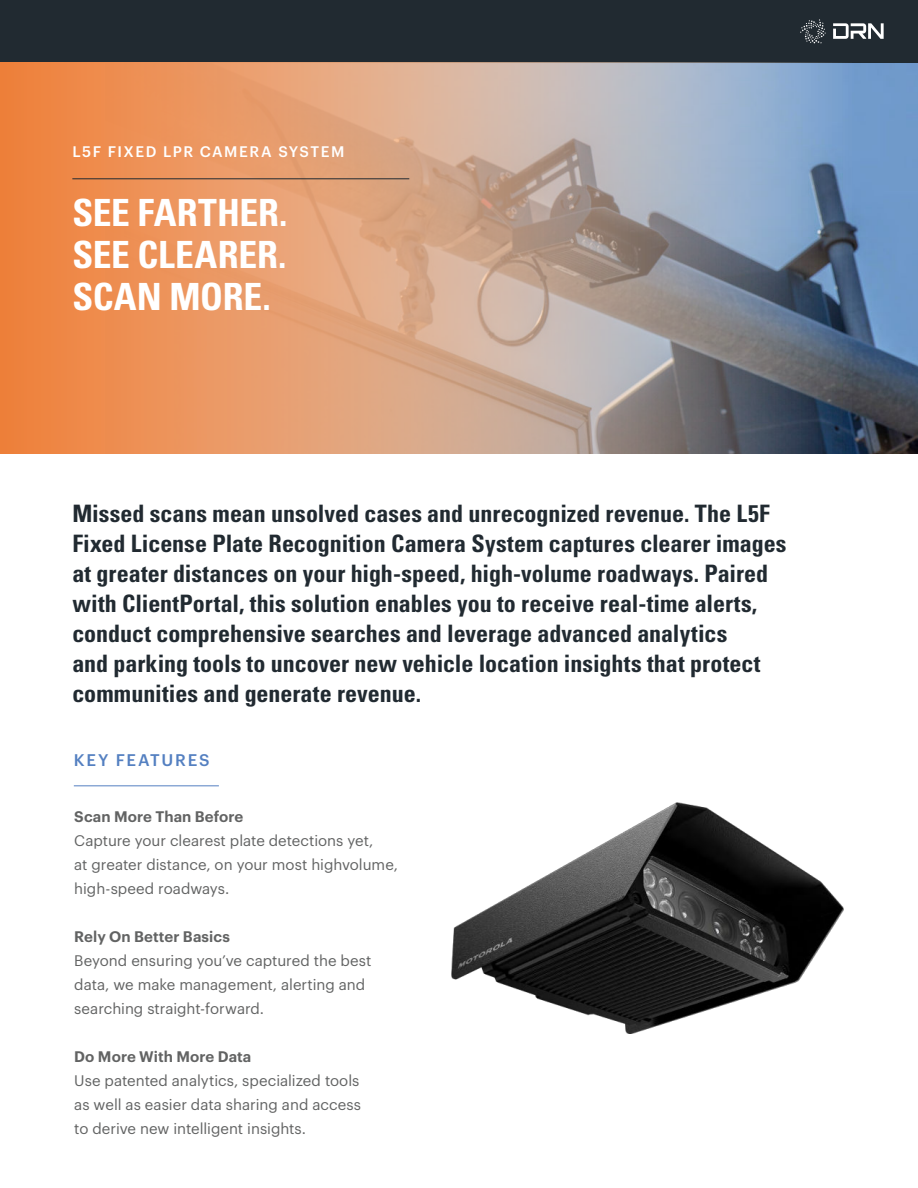
<style>
.page{position:relative;width:918px;height:1188px;background:#fff}
.page>*{position:absolute;margin:0;border:0;box-sizing:border-box;transform-origin:0 0}
.t1{font:700 condensed 37.5px/42px "Univers";letter-spacing:-.005em;color:#fff;text-align:justify}
.t2{font:700 condensed 24px/30px "Univers";color:#212a31}
.t3{font:500 16.5px "Graphik";letter-spacing:.105em;color:#5480c1}
.t4{font:15px/24px "Graphik";color:#626363}
.t5{font:600 15px "Graphik";letter-spacing:.005em;color:#626363}
.t6{font:500 15px "Graphik";letter-spacing:.1em;color:#fff}
</style>
<div class="page">
<img style="left:851px;top:63px;width:67px;height:391px">
<div style="left:0;top:0;width:918px;height:63px;background:#212a31"></div>
<svg style="left:800px;top:19px;width:26px;height:24px"></svg>
<svg style="left:833px;top:23px;width:51px;height:16px"></svg>
<svg style="left:0;top:63px;width:851px;height:391px;background:#c39880"></svg>
<hr style="left:72px;top:178px;width:337px;height:1px;background:#212a31">
<hr style="left:74px;top:785px;width:145px;height:1px;background:#5480c1">
<img style="left:452px;top:802px;width:391px;height:232px">
<p class="t6" style="left:72px;top:146px;width:274px">L5F FIXED LPR CAMERA SYSTEM</p>
<h1 class="t1" style="left:72px;top:196px;width:217px">SEE FARTHER.<br>SEE CLEARER.<br>SCAN MORE.</h1>
<p class="t2" style="left:72px;top:501px;width:716px">Missed scans mean unsolved cases and unrecognized revenue. The L5F Fixed License Plate Recognition Camera System captures clearer images at greater distances on your high-speed, high-volume roadways. Paired with ClientPortal, this solution enables you to receive real-time alerts, conduct comprehensive searches and leverage advanced analytics<br>and parking tools to uncover new vehicle location insights that protect communities and generate revenue.</p>
<p class="t3" style="left:74px;top:754px;width:137px">KEY FEATURES</p>
<p class="t5" style="left:74px;top:810px;width:171px">Scan More Than Before</p>
<p class="t4" style="left:74px;top:829px;width:325px">Capture your clearest plate detections yet,<br>at greater distance, on your most highvolume, high-speed roadways.</p>
<p class="t5" style="left:74px;top:930px;width:157px">Rely On Better Basics</p>
<p class="t4" style="left:74px;top:949px;width:299px">Beyond ensuring you’ve captured the best data, we make management, alerting and searching straight-forward.</p>
<p class="t5" style="left:74px;top:1050px;width:179px">Do More With More Data</p>
<p class="t4" style="left:74px;top:1069px;width:288px;text-align:justify">Use patented analytics, specialized tools as well as easier data sharing and access to derive new intelligent insights.</p>
</div>
